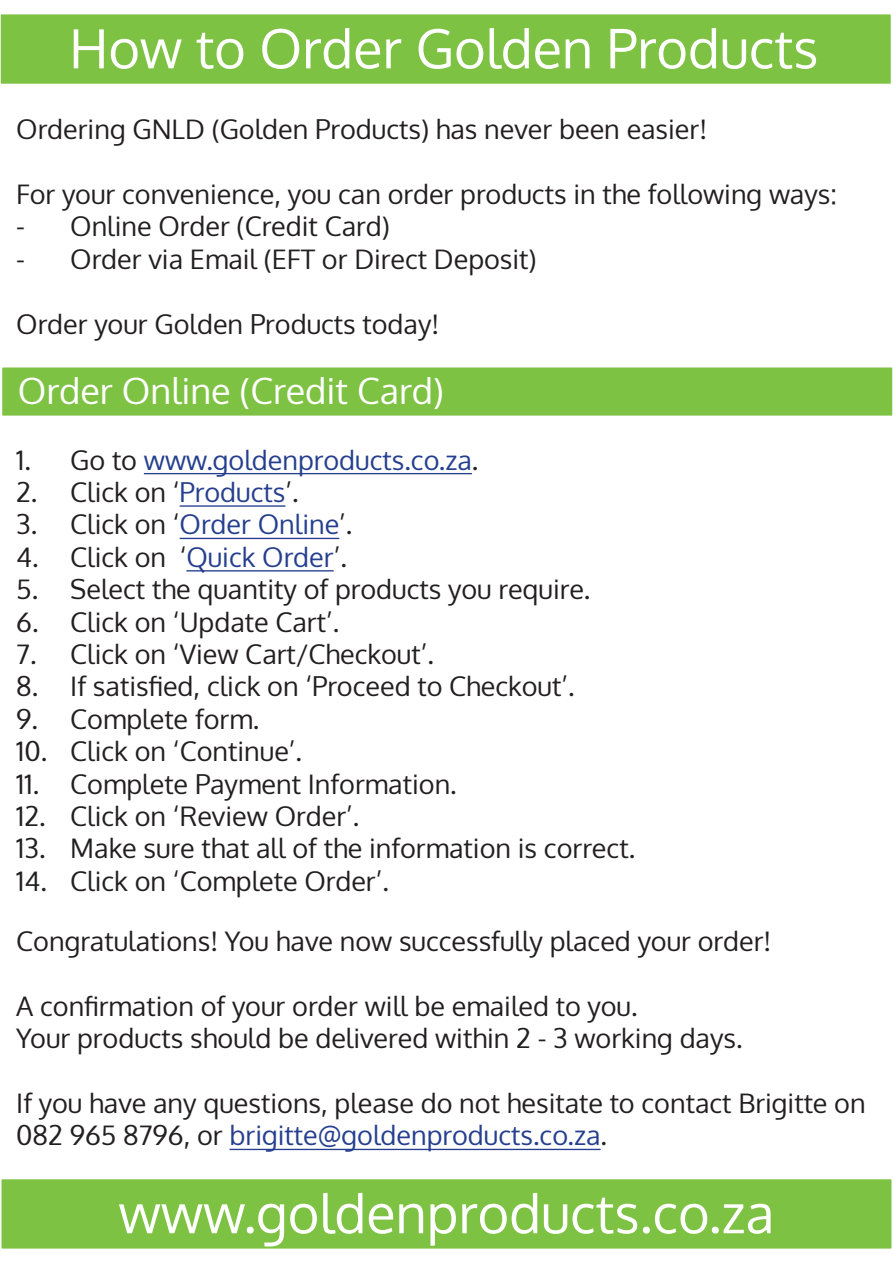
<style>
.page{position:relative;width:893px;height:1263px;background:#fff}
.page>*{position:absolute;margin:0;border:0;box-sizing:border-box;transform-origin:0 0}
.t1{font:54px "Oxygen";color:#fff}
.t2{font:36px "Oxygen";color:#fff}
.t3{font:27px/32.4px "Oxygen";color:#231f20}
.t4{font:27px "Oxygen";color:#253f8e}
.s1{color:#231f20}
.s2{color:#253f8e}
</style>
<div class="page">
<div style="left:0;top:14px;width:891px;height:70px;background:#7ec243"></div>
<div style="left:0;top:13px;width:892px;height:72px;border:2px solid #fff"></div>
<div style="left:1px;top:1178px;width:891px;height:71px;background:#7ec243"></div>
<div style="left:0;top:1178px;width:893px;height:72px;border:2px solid #fff"></div>
<div style="left:2px;top:367px;width:891px;height:49px;background:#7ec243"></div>
<div style="left:1px;top:366px;width:892px;height:51px;border:2px solid #fff"></div>
<hr style="left:144px;top:473px;width:328px;height:1px;background:#253f8e">
<hr style="left:180px;top:505px;width:105px;height:2px;background:#253f8e">
<hr style="left:180px;top:538px;width:159px;height:1px;background:#253f8e">
<hr style="left:186px;top:570px;width:148px;height:1px;background:#253f8e">
<hr style="left:229px;top:1149px;width:372px;height:1px;background:#253f8e">
<p class="t1" style="left:69px;top:12px;width:751px">How to Order Golden Products</p>
<p class="t3" style="left:16px;top:113px;width:692px">Ordering GNLD (Golden Products) has never been easier!</p>
<p class="t3" style="left:16px;top:178px;width:822px">For your convenience, you can order products in the following ways:</p>
<p class="t3" style="left:16px;top:211px;width:375px">- Online Order (Credit Card)</p>
<p class="t3" style="left:16px;top:243px;width:522px">- Order via Email (EFT or Direct Deposit)</p>
<p class="t3" style="left:16px;top:308px;width:424px">Order your Golden Products today!</p>
<p class="t2" style="left:18px;top:367px;width:427px">Order Online (Credit Card)</p>
<p class="t4" style="left:16px;top:441px;width:464px"><span class="s1">1. Go to</span> www.goldenproducts.co.za<span class="s1">.</span></p>
<p class="t3" style="left:16px;top:476px;width:284px">2. Click on ‘<span class="s2">Products</span>’.</p>
<p class="t3" style="left:16px;top:508px;width:338px">3. Click on ‘<span class="s2">Order Online</span>’.</p>
<p class="t3" style="left:16px;top:541px;width:332px">4. Click on ‘<span class="s2">Quick Order</span>’.</p>
<p class="t3" style="left:16px;top:573px;width:576px">5. Select the quantity of products you require.</p>
<p class="t3" style="left:16px;top:606px;width:325px">6. Click on ‘Update Cart’.</p>
<p class="t3" style="left:16px;top:638px;width:419px">7. Click on ‘View Cart/Checkout’.</p>
<p class="t3" style="left:16px;top:670px;width:560px">8. If satisfied, click on ‘Proceed to Checkout’.</p>
<p class="t3" style="left:16px;top:703px;width:244px">9. Complete form.</p>
<p class="t3" style="left:16px;top:735px;width:287px">10. Click on ‘Continue’.</p>
<p class="t3" style="left:16px;top:768px;width:442px">11. Complete Payment Information.</p>
<p class="t3" style="left:16px;top:800px;width:345px">12. Click on ‘Review Order’.</p>
<p class="t3" style="left:16px;top:832px;width:620px">13. Make sure that all of the information is correct.</p>
<p class="t3" style="left:16px;top:865px;width:374px">14. Click on ‘Complete Order’.</p>
<p class="t3" style="left:16px;top:925px;width:756px">Congratulations! You have now successfully placed your order!</p>
<p class="t3" style="left:16px;top:990px;width:623px">A confirmation of your order will be emailed to you.</p>
<p class="t3" style="left:16px;top:1022px;width:728px">Your products should be delivered within 2 - 3 working days.</p>
<p class="t3" style="left:16px;top:1087px;width:851px">If you have any questions, please do not hesitate to contact Brigitte on<br>082 965 8796, or <span class="s2">brigitte@goldenproducts.co.za</span>.</p>
<p class="t1" style="left:118px;top:1177px;width:657px">www.goldenproducts.co.za</p>
</div>
